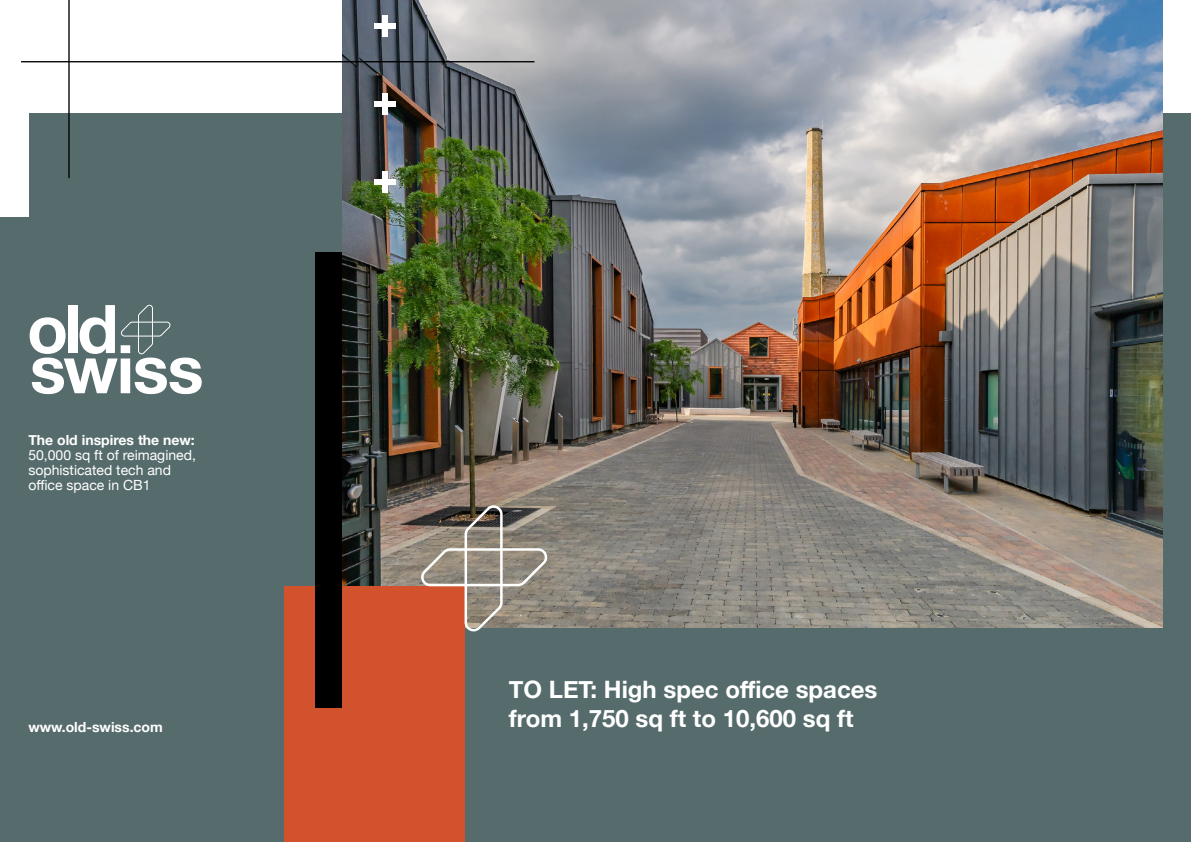
<style>
.page{position:relative;width:1191px;height:842px;background:#fff}
.page>*{position:absolute;margin:0;border:0;box-sizing:border-box;transform-origin:0 0}
.t1{font:700 24px "Helvetica Neue";color:#fff}
.t2{font:14px/15px "Helvetica Neue";color:#fff}
.t3{font:700 14px "Helvetica Neue";color:#fff}
</style>
<div class="page">
<div style="left:0;top:113px;width:1191px;height:729px;background:#566b6b"></div>
<img style="left:342px;top:0;width:820px;height:628px">
<div style="left:383px;top:15px;width:5px;height:21px;background:#fff"></div>
<div style="left:375px;top:23px;width:21px;height:5px;background:#fff"></div>
<div style="left:383px;top:93px;width:5px;height:22px;background:#fff"></div>
<div style="left:375px;top:101px;width:21px;height:6px;background:#fff"></div>
<div style="left:383px;top:171px;width:5px;height:22px;background:#fff"></div>
<div style="left:375px;top:179px;width:21px;height:6px;background:#fff"></div>
<div style="left:284px;top:586px;width:181px;height:256px;background:#d1522d"></div>
<div style="left:315px;top:252px;width:27px;height:455px;background:#000"></div>
<div style="left:0;top:0;width:28px;height:216px;background:#fff"></div>
<hr style="left:68px;top:0;width:2px;height:178px;background:#000">
<hr style="left:21px;top:61px;width:513px;height:1px;background:#000">
<svg style="left:30px;top:304px;width:172px;height:90px"></svg>
<svg style="left:420px;top:505px;width:128px;height:126px;background:#998374"></svg>
<p class="t3" style="left:28px;top:429px;width:168px">The old inspires the new:</p>
<p class="t2" style="left:28px;top:448px;width:169px">50,000 sq ft of reimagined, sophisticated tech and office space in CB1</p>
<p class="t3" style="left:28px;top:716px;width:136px">www.old-swiss.com</p>
<h1 class="t1" style="left:509px;top:671px;width:370px">TO LET: High spec office spaces</h1>
<h1 class="t1" style="left:509px;top:699px;width:346px">from 1,750 sq ft to 10,600 sq ft</h1>
</div>
